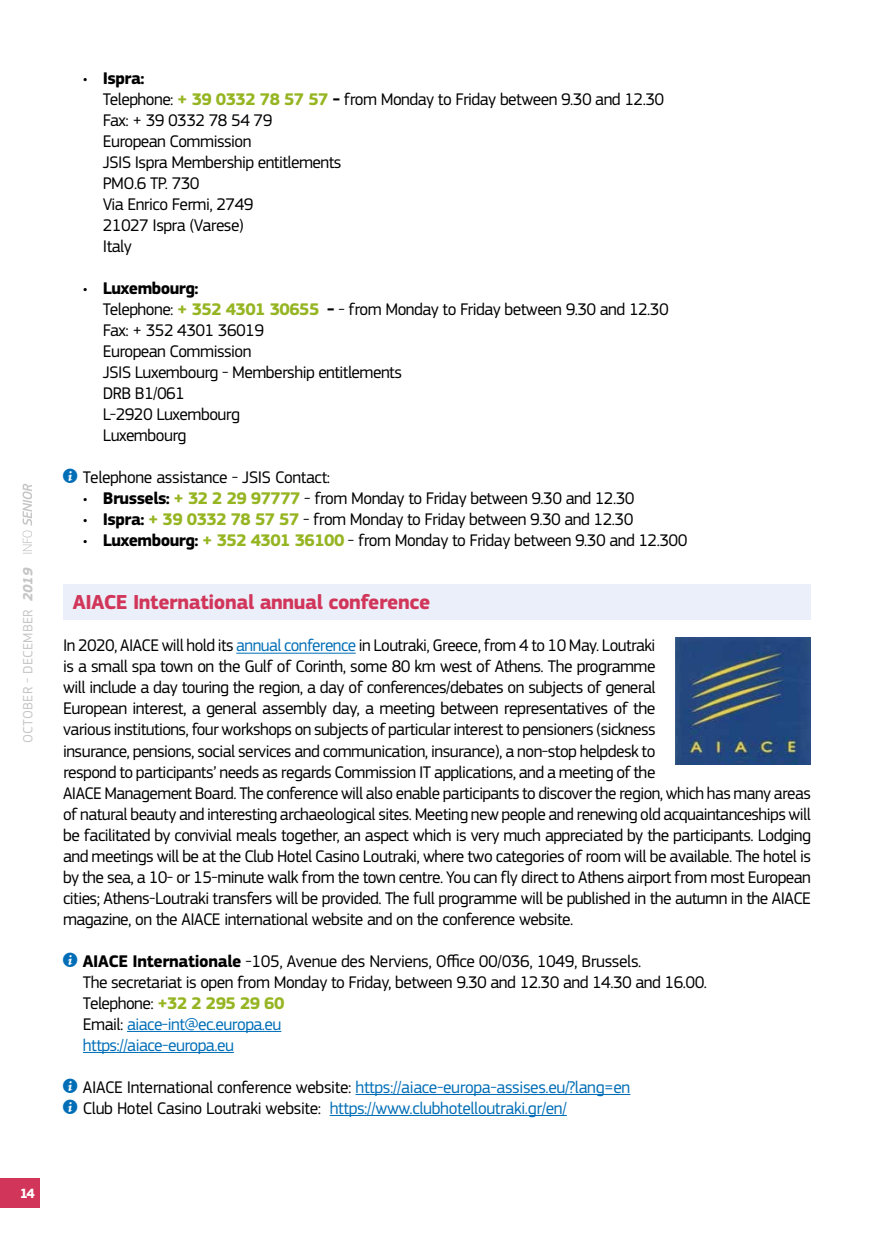
<style>
.page{position:relative;width:874px;height:1241px;background:#fff}
.page>*{position:absolute;margin:0;border:0;box-sizing:border-box;transform-origin:0 0}
.t1{font:700 21px "EC Square Sans Pro";letter-spacing:-.02em;color:#d1365a}
.t2{font:17.5px/21px "EC Square Sans Pro";letter-spacing:-.03em;color:#000}
.t3{font:17.5px/21px "EC Square Sans Pro";letter-spacing:-.02em;color:#006eb7}
.t4{font:14px "EC Square Sans Pro";letter-spacing:.02em;color:#c6c6c6}
.t5{font:700 14px "EC Square Sans Pro";color:#fff}
.s1{font-weight:700;font-style:italic}
.s2{font-weight:700}
.s3{font-weight:700;color:#96b522}
.s4{font-family:"s Tmedia";color:#006eb7}
.s5{color:#006eb7}
.s6{font-family:"s Tmedia"}
.s7{color:#000}
</style>
<div class="page">
<div style="left:0;top:1177px;width:40px;height:30px;background:#d1365a"></div>
<svg style="left:23px;top:483px;width:9px;height:70px"></svg>
<div style="left:63px;top:583px;width:747px;height:36px;background:#ebeff9"></div>
<hr style="left:236px;top:652px;width:119px;height:1px;background:#006eb7">
<hr style="left:127px;top:1030px;width:154px;height:1px;background:#006eb7">
<hr style="left:83px;top:1051px;width:151px;height:1px;background:#006eb7">
<hr style="left:355px;top:1093px;width:275px;height:1px;background:#006eb7">
<hr style="left:329px;top:1114px;width:237px;height:1px;background:#006eb7">
<img style="left:675px;top:637px;width:135px;height:127px">
<p class="t4" style="left:20px;top:742px;width:176px;rotate:-90deg">OCTOBER - DECEMBER <span class="s1">2019</span></p>
<p class="t2" style="left:103px;top:68px;width:562px;text-indent:-20px">• <span class="s2">Ispra:<br></span>Telephone: <span class="s3">+ 39 0332 78 57 57</span> <span class="s2">-</span> from Monday to Friday between 9.30 and 12.30<br>Fax: + 39 0332 78 54 79<br>European Commission<br>JSIS Ispra Membership entitlements<br>PMO.6 TP. 730<br>Via Enrico Fermi, 2749<br>21027 Ispra (Varese)<br>Italy</p>
<p class="t2" style="left:103px;top:278px;width:567px;text-indent:-20px">• <span class="s2">Luxembourg:<br></span>Telephone: <span class="s3">+ 352 4301 30655</span> <span class="s2">-</span> - from Monday to Friday between 9.30 and 12.30<br>Fax: + 352 4301 36019<br>European Commission<br>JSIS Luxembourg - Membership entitlements<br>DRB B1/061<br>L-2920 Luxembourg<br>Luxembourg</p>
<p class="t2" style="left:63px;top:467px;width:268px"><span class="s4">i</span> Telephone assistance - JSIS Contact:</p>
<p class="t2" style="left:83px;top:488px;width:553px">• <span class="s2">Brussels:</span> <span class="s3">+ 32 2 29 97777</span> - from Monday to Friday between 9.30 and 12.30</p>
<p class="t2" style="left:83px;top:509px;width:551px">• <span class="s2">Ispra:</span> <span class="s3">+ 39 0332 78 57 57</span> - from Monday to Friday between 9.30 and 12.30</p>
<p class="t2" style="left:83px;top:530px;width:605px">• <span class="s2">Luxembourg:</span> <span class="s3">+ 352 4301 36100</span> - from Monday to Friday between 9.30 and 12.300</p>
<p class="t1" style="left:73px;top:590px;width:358px">AIACE International annual conference</p>
<p class="t2" style="left:63px;top:635px;width:749px">In 2020, AIACE will hold its <span class="s5">annual conference</span> in Loutraki, Greece, from 4 to 10 May. Loutraki<br>is a small spa town on the Gulf of Corinth, some 80 km west of Athens. The programme<br>will include a day touring the region, a day of conferences/debates on subjects of general<br>European interest, a general assembly day, a meeting between representatives of the<br>various institutions, four workshops on subjects of particular interest to pensioners (sickness<br>insurance, pensions, social services and communication, insurance), a non-stop helpdesk to<br>respond to participants’ needs as regards Commission IT applications, and a meeting of the<br>AIACE Management Board. The conference will also enable participants to discover the region, which has many areas of natural beauty and interesting archaeological sites. Meeting new people and renewing old acquaintanceships will be facilitated by convivial meals together, an aspect which is very much appreciated by the participants. Lodging and meetings will be at the Club Hotel Casino Loutraki, where two categories of room will be available. The hotel is by the sea, a 10- or 15-minute walk from the town centre. You can fly direct to Athens airport from most European cities; Athens-Loutraki transfers will be provided. The full programme will be published in the autumn in the AIACE magazine, on the AIACE international website and on the conference website.</p>
<p class="t2" style="left:83px;top:950px;width:625px;text-indent:-20px"><span class="s4">i</span> <span class="s2">AIACE Internationale</span> -105, Avenue des Nerviens, Office 00/036, 1049, Brussels.<br>The secretariat is open from Monday to Friday, between 9.30 and 12.30 and 14.30 and 16.00.<br>Telephone: <span class="s3">+32 2 295 29 60<br></span>Email: <span class="s5">aiace-int@ec.europa.eu<br>https://aiace-europa.eu</span></p>
<p class="t3" style="left:63px;top:1076px;width:568px"><span class="s6">i</span> <span class="s7">AIACE International conference website:</span> https://aiace-europa-assises.eu/?lang=en <span class="s6">i</span> <span class="s7">Club Hotel Casino Loutraki website:</span> https://www.clubhotelloutraki.gr/en/</p>
<p class="t5" style="left:20px;top:1184px;width:16px">14</p>
</div>
